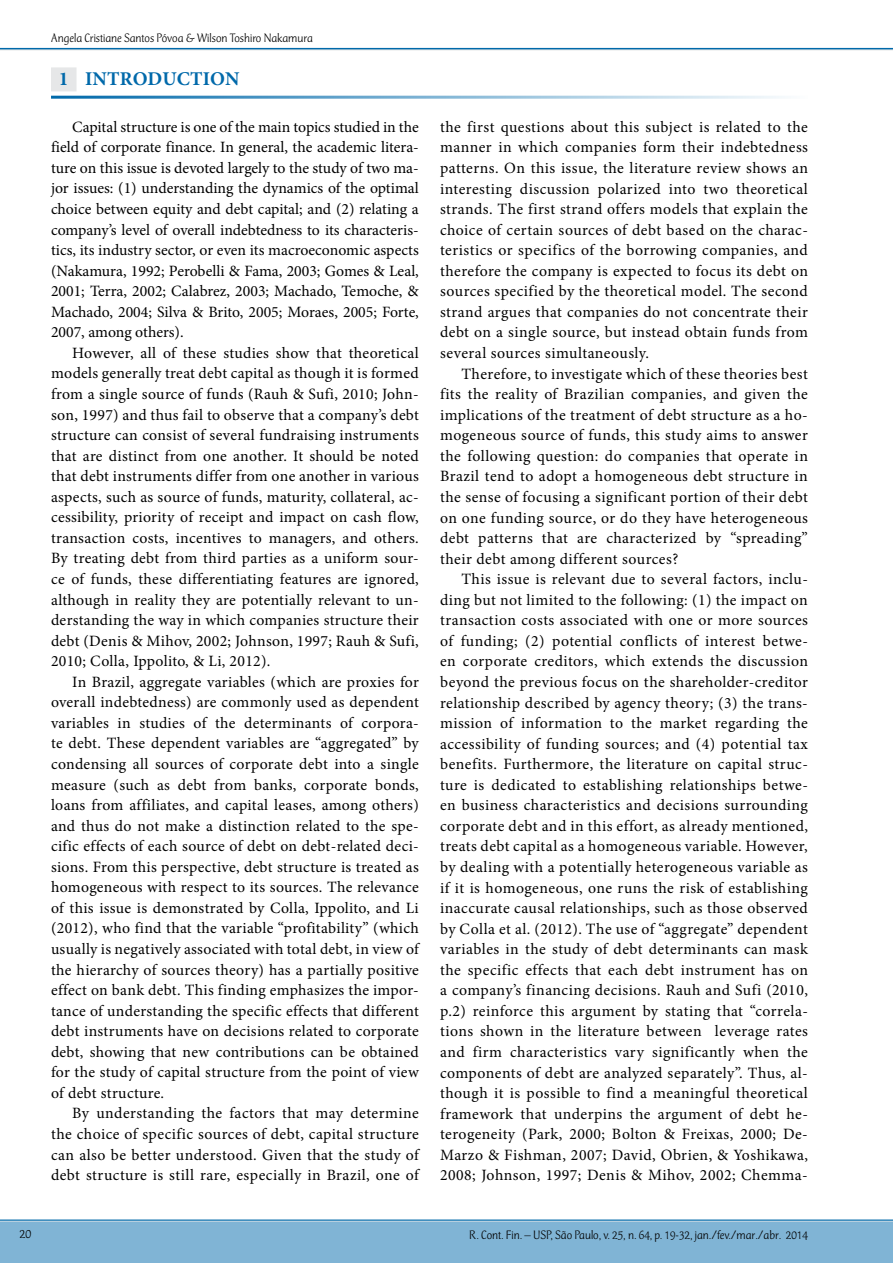
<style>
.page{position:relative;width:893px;height:1263px;background:#fff}
.page>*{position:absolute;margin:0;border:0;box-sizing:border-box;transform-origin:0 0}
.t1{font:700 19.5px "Minion Pro";letter-spacing:.005em;color:#0069aa}
.t2{font:15.75px/20.5px "Minion Pro";letter-spacing:.025em;color:#000;text-align:justify}
.t3{font:300 13.5px "CT Mercurius Std";color:#000}
.t4{font:300 12.75px "CT Mercurius Std";color:#000}
</style>
<div class="page">
<hr style="left:0;top:49px;width:893px;height:1px;background:#e6e7e8">
<hr style="left:0;top:48px;width:893px;height:1px;background:#0069aa">
<div style="left:0;top:1221px;width:893px;height:42px;background:#80b4d5"></div>
<hr style="left:0;top:1219px;width:893px;height:2px;background:#3387bb">
<div style="left:51px;top:67px;width:26px;height:24px;background:#e6e7e8"></div>
<p class="t4" style="left:51px;top:32px;width:263px">Angela Cristiane Santos Póvoa &amp; Wilson Toshiro Nakamura</p>
<p class="t1" style="left:59px;top:65px;width:102px">1 INTRODUCTI</p>
<p class="t1" style="left:210px;top:65px;width:31px">ON</p>
<p class="t2" style="left:51px;top:116px;width:369px;text-indent:21px">Capital structure is one of the main topics studied in the field of corporate finance. In general, the academic litera&shy;ture on this issue is devoted largely to the study of two ma&shy;jor issues: (1) understanding the dynamics of the optimal choice between equity and debt capital; and (2) relating a company’s level of overall indebtedness to its characteris&shy;tics, its industry sector, or even its macroeconomic aspects (Nakamura, 1992; Perobelli &amp; Fama, 2003; Gomes &amp; Leal, 2001; Terra, 2002; Calabrez, 2003; Machado, Temoche, &amp; Machado, 2004; Silva &amp; Brito, 2005; Moraes, 2005; Forte, 2007, among others).</p>
<p class="t2" style="left:51px;top:343px;width:369px;text-indent:21px">However, all of these studies show that theoretical models generally treat debt capital as though it is formed from a single source of funds (Rauh &amp; Sufi, 2010; John&shy;son, 1997) and thus fail to observe that a company’s debt structure can consist of several fundraising instruments that are distinct from one another. It should be noted that debt instruments differ from one another in various aspects, such as source of funds, maturity, collateral, ac&shy;cessibility, priority of receipt and impact on cash flow, transaction costs, incentives to managers, and others.<br>By treating debt from third parties as a uniform sour&shy;ce of funds, these differentiating features are ignored, although in reality they are potentially relevant to un&shy;derstanding the way in which companies structure their debt (Denis &amp; Mihov, 2002; Johnson, 1997; Rauh &amp; Sufi, 2010; Colla, Ippolito, &amp; Li, 2012).</p>
<p class="t2" style="left:51px;top:671px;width:369px;text-indent:21px">In Brazil, aggregate variables (which are proxies for overall indebtedness) are commonly used as dependent variables in studies of the determinants of corpora&shy;te debt. These dependent variables are “aggregated” by condensing all sources of corporate debt into a single measure (such as debt from banks, corporate bonds, loans from affiliates, and capital leases, among others) and thus do not make a distinction related to the spe&shy;cific effects of each source of debt on debt-related deci&shy;sions. From this perspective, debt structure is treated as homogeneous with respect to its sources. The relevance of this issue is demonstrated by Colla, Ippolito, and Li (2012), who find that the variable “profitability” (which usually is negatively associated with total debt, in view of the hierarchy of sources theory) has a partially positive effect on bank debt. This finding emphasizes the impor&shy;tance of understanding the specific effects that different debt instruments have on decisions related to corporate debt, showing that new contributions can be obtained for the study of capital structure from the point of view of debt structure.</p>
<p class="t2" style="left:51px;top:1103px;width:369px;text-indent:21px">By understanding the factors that may determine the choice of specific sources of debt, capital structure can also be better understood. Given that the study of debt structure is still rare, especially in Brazil, one of</p>
<p class="t2" style="left:440px;top:117px;width:369px">the first questions about this subject is related to the manner in which companies form their indebtedness patterns. On this issue, the literature review shows an interesting discussion polarized into two theoretical strands. The first strand offers models that explain the choice of certain sources of debt based on the charac&shy;teristics or specifics of the borrowing companies, and therefore the company is expected to focus its debt on sources specified by the theoretical model. The second strand argues that companies do not concentrate their debt on a single source, but instead obtain funds from several sources simultaneously.</p>
<p class="t2" style="left:440px;top:363px;width:369px;text-indent:21px">Therefore, to investigate which of these theories best fits the reality of Brazilian companies, and given the implications of the treatment of debt structure as a ho&shy;mogeneous source of funds, this study aims to answer the following question: do companies that operate in Brazil tend to adopt a homogeneous debt structure in the sense of focusing a significant portion of their debt on one funding source, or do they have heterogeneous debt patterns that are characterized by “spreading” their debt among different sources?</p>
<p class="t2" style="left:440px;top:569px;width:369px;text-indent:21px">This issue is relevant due to several factors, inclu&shy;ding but not limited to the following: (1) the impact on transaction costs associated with one or more sources of funding; (2) potential conflicts of interest betwe&shy;en corporate creditors, which extends the discussion beyond the previous focus on the shareholder-creditor relationship described by agency theory; (3) the trans&shy;mission of information to the market regarding the accessibility of funding sources; and (4) potential tax benefits. Furthermore, the literature on capital struc&shy;ture is dedicated to establishing relationships betwe&shy;en business characteristics and decisions surrounding corporate debt and in this effort, as already mentioned, treats debt capital as a homogeneous variable. However, by dealing with a potentially heterogeneous variable as if it is homogeneous, one runs the risk of establishing inaccurate causal relationships, such as those observed by Colla et al. (2012). The use of “aggregate” dependent variables in the study of debt determinants can mask the specific effects that each debt instrument has on a company’s financing decisions. Rauh and Sufi (2010, p.2) reinforce this argument by stating that “correla&shy;tions shown in the literature between leverage rates and firm characteristics vary significantly when the components of debt are analyzed separately”. Thus, al&shy;though it is possible to find a meaningful theoretical framework that underpins the argument of debt he&shy;terogeneity (Park, 2000; Bolton &amp; Freixas, 2000; De-Marzo &amp; Fishman, 2007; David, Obrien, &amp; Yoshikawa, 2008; Johnson, 1997; Denis &amp; Mihov, 2002; Chemma-</p>
<p class="t3" style="left:20px;top:1227px;width:13px">20</p>
<p class="t4" style="left:469px;top:1228px;width:340px">R. Cont. Fin. – USP, São Paulo, v. 25, n. 64, p. 19-32, jan./fev./mar./abr. 2014</p>
</div>
